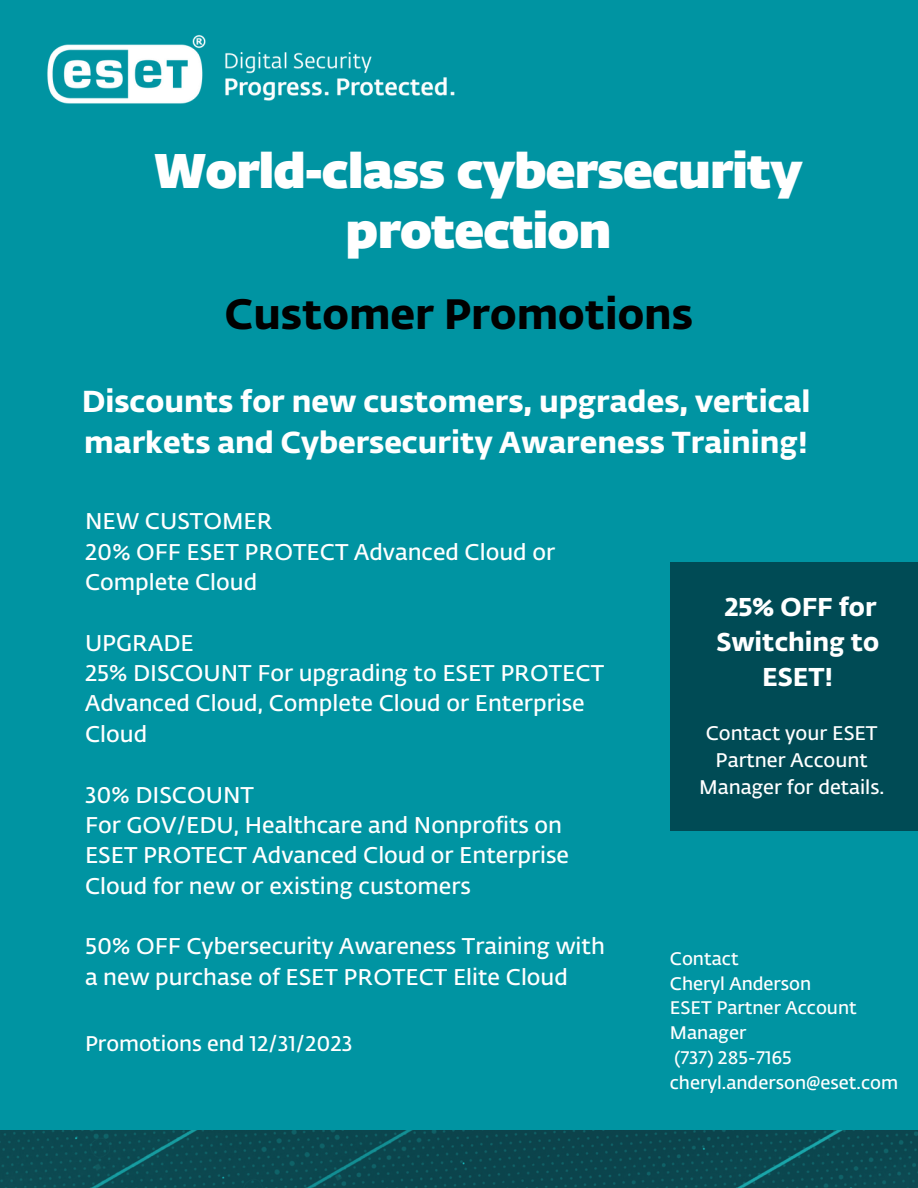
<style>
.page{position:relative;width:918px;height:1188px;background:#fff}
.page>*{position:absolute;margin:0;border:0;box-sizing:border-box;transform-origin:0 0}
.t1{font:800 48.15px/59.7px "Fedra Sans Dis Std";color:#fff;text-align:center}
.t2{font:42px "Fedra Sans Alt Pro Bold LF";color:#000}
.t3{font:30px/41.7px "Fedra Sans Alt Pro Bold LF";color:#fff}
.t4{font:25.5px/34.8px "Fedra Sans Alt Pro Bold LF";color:#fff;text-align:center}
.t5{font:22.5px/30.3px "Fedra Sans Alt Pro Demi LF";color:#fff}
.t6{font:21px "Fedra Sans Alt Pro Demi LF";color:#fff}
.t7{font:19.5px/27px "Fedra Sans Alt Pro Demi LF";color:#fff;text-align:center}
.t8{font:18px/24.8px "Fedra Sans Alt Pro Demi LF";color:#fff}
</style>
<div class="page">
<img style="left:0;top:1130px;width:918px;height:58px">
<div style="left:0;top:0;width:918px;height:1130px;background:#0094a2"></div>
<img style="left:47px;top:35px;width:408px;height:69px">
<div style="left:671px;top:563px;width:247px;height:268px;background:#004b55"></div>
<p class="t1" style="left:155px;top:145px;width:649px">World-class cybersecurity protection</p>
<p class="t2" style="left:225px;top:296px;width:470px">Customer Promotions</p>
<p class="t3" style="left:82px;top:382px;width:730px">Discounts for new customers, upgrades, vertical markets and Cybersecurity Awareness Training!</p>
<p class="t5" style="left:85px;top:508px;width:189px">NEW CUSTOMER</p>
<p class="t5" style="left:85px;top:538px;width:472px">20% OFF ESET PROTECT Advanced Cloud or<br>Complete Cloud</p>
<p class="t5" style="left:85px;top:629px;width:110px">UPGRADE</p>
<p class="t5" style="left:85px;top:660px;width:521px">25% DISCOUNT For upgrading to ESET PROTECT<br>Advanced Cloud, Complete Cloud or Enterprise<br>Cloud</p>
<p class="t5" style="left:85px;top:781px;width:171px">30% DISCOUNT</p>
<p class="t5" style="left:85px;top:811px;width:486px">For GOV/EDU, Healthcare and Nonprofits on<br>ESET PROTECT Advanced Cloud or Enterprise<br>Cloud for new or existing customers</p>
<p class="t5" style="left:85px;top:933px;width:521px">50% OFF Cybersecurity Awareness Training with a new purchase of ESET PROTECT Elite Cloud</p>
<p class="t6" style="left:85px;top:1035px;width:269px">Promotions end 12/31/2023</p>
<p class="t4" style="left:716px;top:592px;width:164px">25% OFF for<br>Switching to<br>ESET!</p>
<p class="t7" style="left:699px;top:721px;width:187px">Contact your ESET<br>Partner Account<br>Manager for details.</p>
<p class="t8" style="left:670px;top:948px;width:70px">Contact</p>
<p class="t8" style="left:670px;top:972px;width:143px">Cheryl Anderson</p>
<p class="t8" style="left:670px;top:997px;width:188px">ESET Partner Account<br>Manager</p>
<p class="t8" style="left:674px;top:1047px;width:119px">(737) 285-7165</p>
<p class="t8" style="left:670px;top:1071px;width:230px">cheryl.anderson@eset.com</p>
</div>
